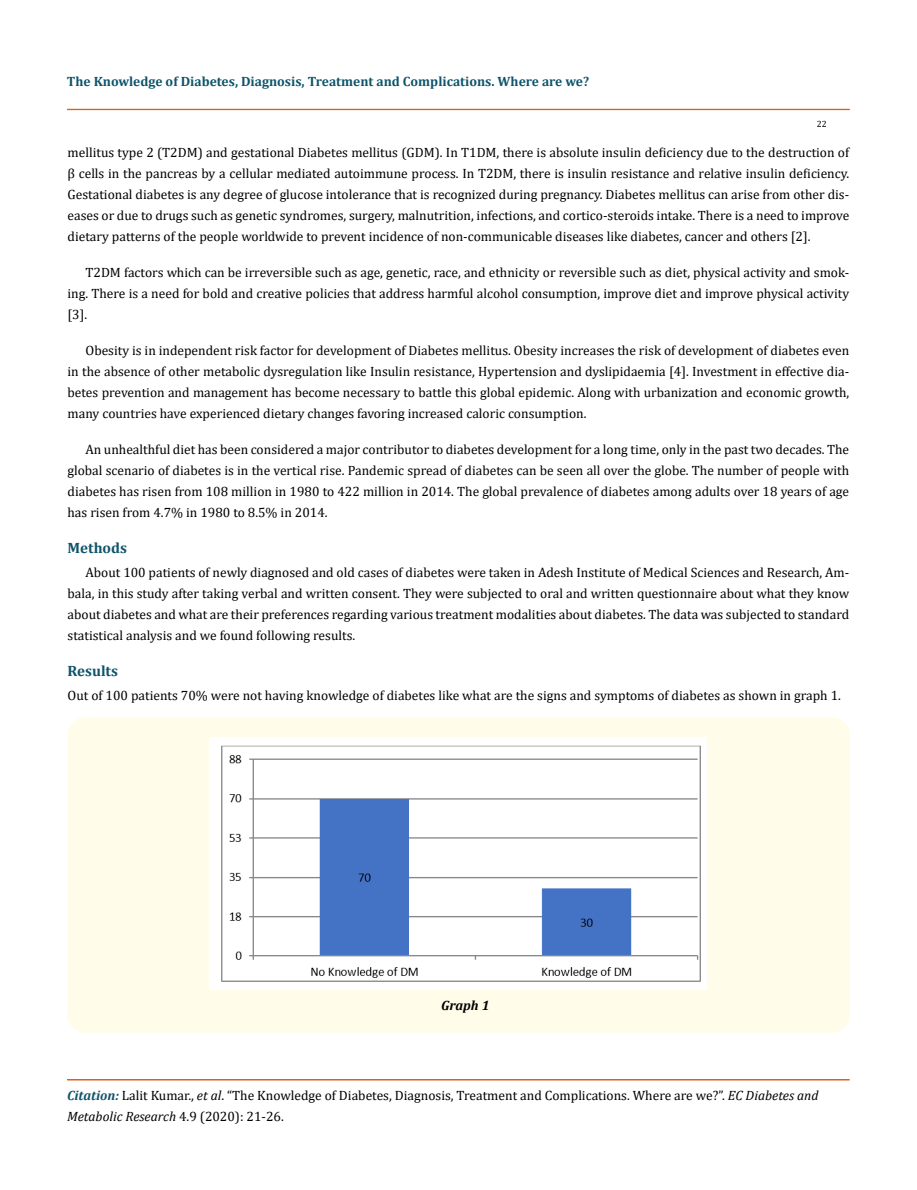
<style>
.page{position:relative;width:917px;height:1190px;background:#fff}
.page>*{position:absolute;margin:0;border:0;box-sizing:border-box;transform-origin:0 0}
.t1{font:700 15px "Cambria";color:#0e546a}
.t2{font:13.5px/21px "Cambria";color:#000;text-align:justify}
.t3{font:700 13.5px "Cambria";color:#0e546a}
.t4{font:italic 700 13.5px "Cambria";color:#000}
.t5{font:9px "Cambria";color:#000}
.s1{font-weight:700;font-style:italic;color:#0e546a}
.s2{font-style:italic}
</style>
<div class="page">
<div style="left:67px;top:109px;width:782px;height:1px;border:1px solid #e05d1a"></div>
<div style="left:67px;top:1079px;width:782px;height:1px;border:1px solid #e05d1a"></div>
<div style="left:68px;top:717px;width:781px;height:315px;background:#fffde9;border-radius:18px"></div>
<img style="left:210px;top:738px;width:496px;height:251px">
<p class="t3" style="left:67px;top:72px;width:524px">The Knowledge of Diabetes, Diagnosis, Treatment and Complications. Where are we?</p>
<p class="t5" style="left:816px;top:118px;width:11px">22</p>
<p class="t2" style="left:68px;top:142px;width:783px">mellitus type 2 (T2DM) and gestational Diabetes mellitus (GDM). In T1DM, there is absolute insulin deficiency due to the destruction of β cells in the pancreas by a cellular mediated autoimmune process. In T2DM, there is insulin resistance and relative insulin deficiency.<br>Gestational diabetes is any degree of glucose intolerance that is recognized during pregnancy. Diabetes mellitus can arise from other dis&shy;eases or due to drugs such as genetic syndromes, surgery, malnutrition, infections, and cortico-steroids intake. There is a need to improve dietary patterns of the people worldwide to prevent incidence of non-communicable diseases like diabetes, cancer and others [2].</p>
<p class="t2" style="left:67px;top:262px;width:783px;text-indent:18px">T2DM factors which can be irreversible such as age, genetic, race, and ethnicity or reversible such as diet, physical activity and smok&shy;ing. There is a need for bold and creative policies that address harmful alcohol consumption, improve diet and improve physical activity [3].</p>
<p class="t2" style="left:67px;top:340px;width:783px;text-indent:18px">Obesity is in independent risk factor for development of Diabetes mellitus. Obesity increases the risk of development of diabetes even in the absence of other metabolic dysregulation like Insulin resistance, Hypertension and dyslipidaemia [4]. Investment in effective dia&shy;betes prevention and management has become necessary to battle this global epidemic. Along with urbanization and economic growth, many countries have experienced dietary changes favoring increased caloric consumption.</p>
<p class="t2" style="left:67px;top:439px;width:783px;text-indent:18px">An unhealthful diet has been considered a major contributor to diabetes development for a long time, only in the past two decades. The global scenario of diabetes is in the vertical rise. Pandemic spread of diabetes can be seen all over the globe. The number of people with diabetes has risen from 108 million in 1980 to 422 million in 2014. The global prevalence of diabetes among adults over 18 years of age has risen from 4.7% in 1980 to 8.5% in 2014.</p>
<p class="t1" style="left:68px;top:537px;width:61px">Methods</p>
<p class="t2" style="left:68px;top:562px;width:783px;text-indent:18px">About 100 patients of newly diagnosed and old cases of diabetes were taken in Adesh Institute of Medical Sciences and Research, Am&shy;bala, in this study after taking verbal and written consent. They were subjected to oral and written questionnaire about what they know about diabetes and what are their preferences regarding various treatment modalities about diabetes. The data was subjected to standard statistical analysis and we found following results.</p>
<p class="t1" style="left:68px;top:660px;width:52px">Results</p>
<p class="t2" style="left:68px;top:685px;width:775px">Out of 100 patients 70% were not having knowledge of diabetes like what are the signs and symptoms of diabetes as shown in graph 1.</p>
<p class="t4" style="left:441px;top:995px;width:50px">Graph 1</p>
<p class="t2" style="left:67px;top:1084px;width:753px"><span class="s1">Citation:</span> Lalit Kumar., <span class="s2">et al</span>. “The Knowledge of Diabetes, Diagnosis, Treatment and Complications. Where are we?”. <span class="s2">EC Diabetes and<br>Metabolic Research</span> 4.9 (2020): 21-26.</p>
</div>
